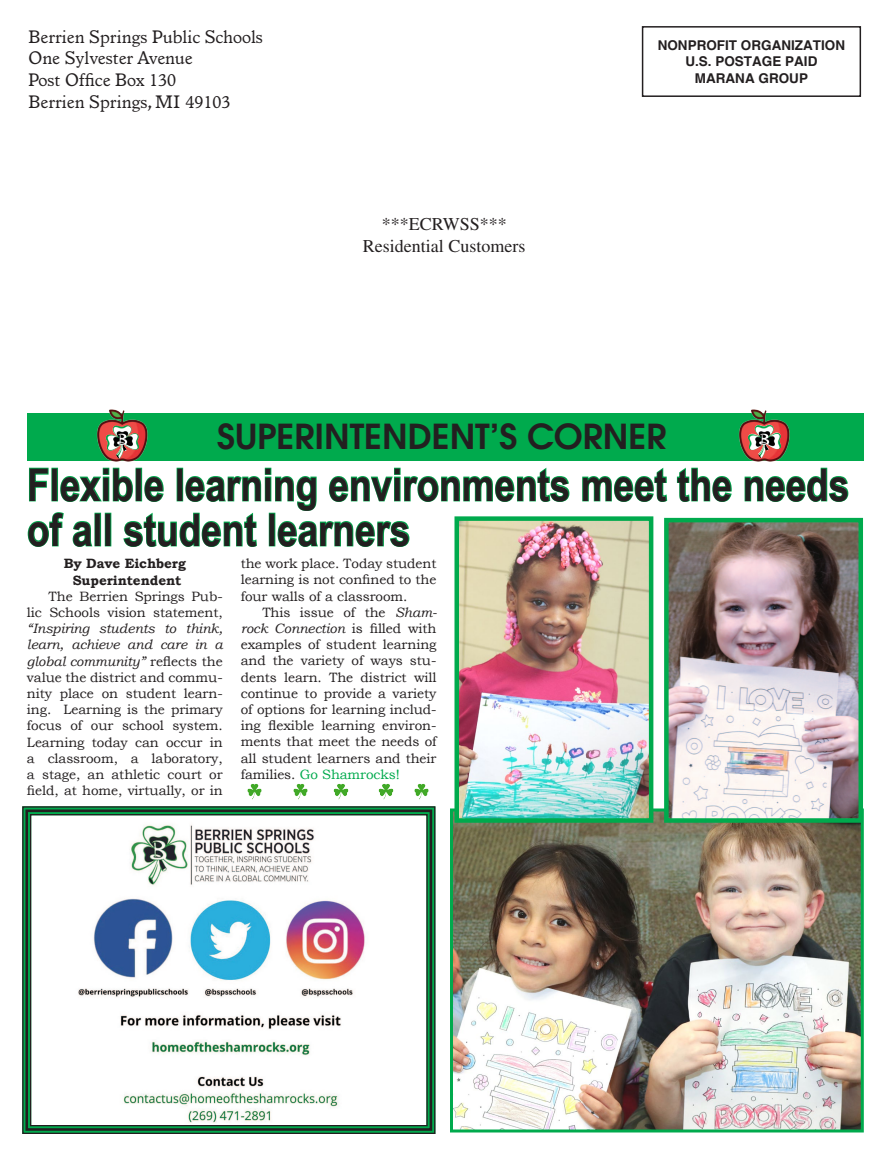
<style>
.page{position:relative;width:891px;height:1161px;background:#fff}
.page>*{position:absolute;margin:0;border:0;box-sizing:border-box;transform-origin:0 0}
.t1{font:700 45px/45px "Arial Narrow";color:#231f20}
.t2{font:600 34.5px "Avant Garde";color:#231f20}
.t3{font:18px/21.6px "Italian Old Style MT Std";color:#231f20}
.t4{font:18px/21.6px "Times LT Std";color:#231f20;text-align:center}
.t5{font:13.5px/16.2px "Bookman Old Style";letter-spacing:-.005em;color:#231f20;text-align:justify}
.t6{font:700 13.5px/16.2px "Helvetica";color:#231f20;text-align:center}
.t7{font:700 13.5px/16.2px "Bookman Old Style";letter-spacing:-.005em;color:#231f20;text-align:center}
.s1{font-style:italic}
.s2{color:#00aa4d}
</style>
<div class="page">
<img style="left:247px;top:784px;width:15px;height:16px">
<img style="left:293px;top:784px;width:15px;height:16px">
<img style="left:378px;top:783px;width:16px;height:17px">
<img style="left:333px;top:783px;width:16px;height:17px">
<img style="left:414px;top:784px;width:15px;height:16px">
<div style="left:642px;top:26px;width:219px;height:71px;border:2px solid #231f20"></div>
<div style="left:27px;top:413px;width:837px;height:48px;background:#00aa4d"></div>
<img style="left:96px;top:409px;width:52px;height:53px">
<img style="left:106px;top:425px;width:33px;height:34px">
<svg style="left:22px;top:806px;width:414px;height:328px"></svg>
<div style="left:25px;top:810px;width:407px;height:321px;border:3px solid #231f20"></div>
<div style="left:30px;top:814px;width:398px;height:312px;border:1px solid #231f20"></div>
<svg style="left:582px;top:467px;width:86px;height:35px"></svg>
<svg style="left:676px;top:467px;width:56px;height:35px"></svg>
<svg style="left:744px;top:467px;width:105px;height:35px"></svg>
<svg style="left:27px;top:467px;width:543px;height:80px"></svg>
<img style="left:454px;top:812px;width:406px;height:316px">
<div style="left:450px;top:808px;width:414px;height:324px;border:3px solid #00aa4d"></div>
<img style="left:459px;top:521px;width:189px;height:297px">
<div style="left:454px;top:516px;width:199px;height:307px;border:4px solid #00aa4d"></div>
<img style="left:669px;top:523px;width:189px;height:295px">
<div style="left:664px;top:518px;width:199px;height:305px;border:4px solid #00aa4d"></div>
<img style="left:738px;top:409px;width:52px;height:53px">
<img style="left:748px;top:424px;width:33px;height:34px">
<h3 class="t3" style="left:29px;top:26px;width:236px">Berrien Springs Public Schools<br>One Sylvester Avenue<br>Post Office Box 130<br>Berrien Springs, MI 49103</h3>
<p class="t6" style="left:658px;top:38px;width:189px">NONPROFIT ORGANIZATION<br>U.S. POSTAGE PAID<br>MARANA GROUP</p>
<h3 class="t4" style="left:363px;top:213px;width:164px">***ECRWSS***<br>Residential Customers</h3>
<h2 class="t2" style="left:217px;top:413px;width:451px">SUPERINTENDENT’S CORNER</h2>
<h1 class="t1" style="left:27px;top:460px;width:824px">Flexible learning environments meet the needs of all student learners</h1>
<p class="t7" style="left:64px;top:556px;width:124px">By Dave Eichberg<br>Superintendent</p>
<p class="t5" style="left:27px;top:588px;width:197px;text-align:right">The Berrien Springs Pub-<br>lic Schools vision statement,</p>
<p class="t5" style="left:27px;top:621px;width:197px"><span class="s1">“Inspiring students to think, learn, achieve and care in a global community”</span> reflects the value the district and commu&shy;nity place on student learn&shy;ing. Learning is the primary focus of our school system.<br>Learning today can occur in a classroom, a laboratory, a stage, an athletic court or field, at home, virtually, or in</p>
<p class="t5" style="left:241px;top:556px;width:197px">the work place. Today student learning is not confined to the four walls of a classroom.</p>
<p class="t5" style="left:241px;top:604px;width:198px;text-indent:22px">This issue of the <span class="s1">Sham&shy;rock Connection</span> is filled with examples of student learning and the variety of ways stu&shy;dents learn. The district will continue to provide a variety of options for learning includ&shy;ing flexible learning environ&shy;ments that meet the needs of all student learners and their families. <span class="s2">Go Shamrocks!</span></p>
</div>
